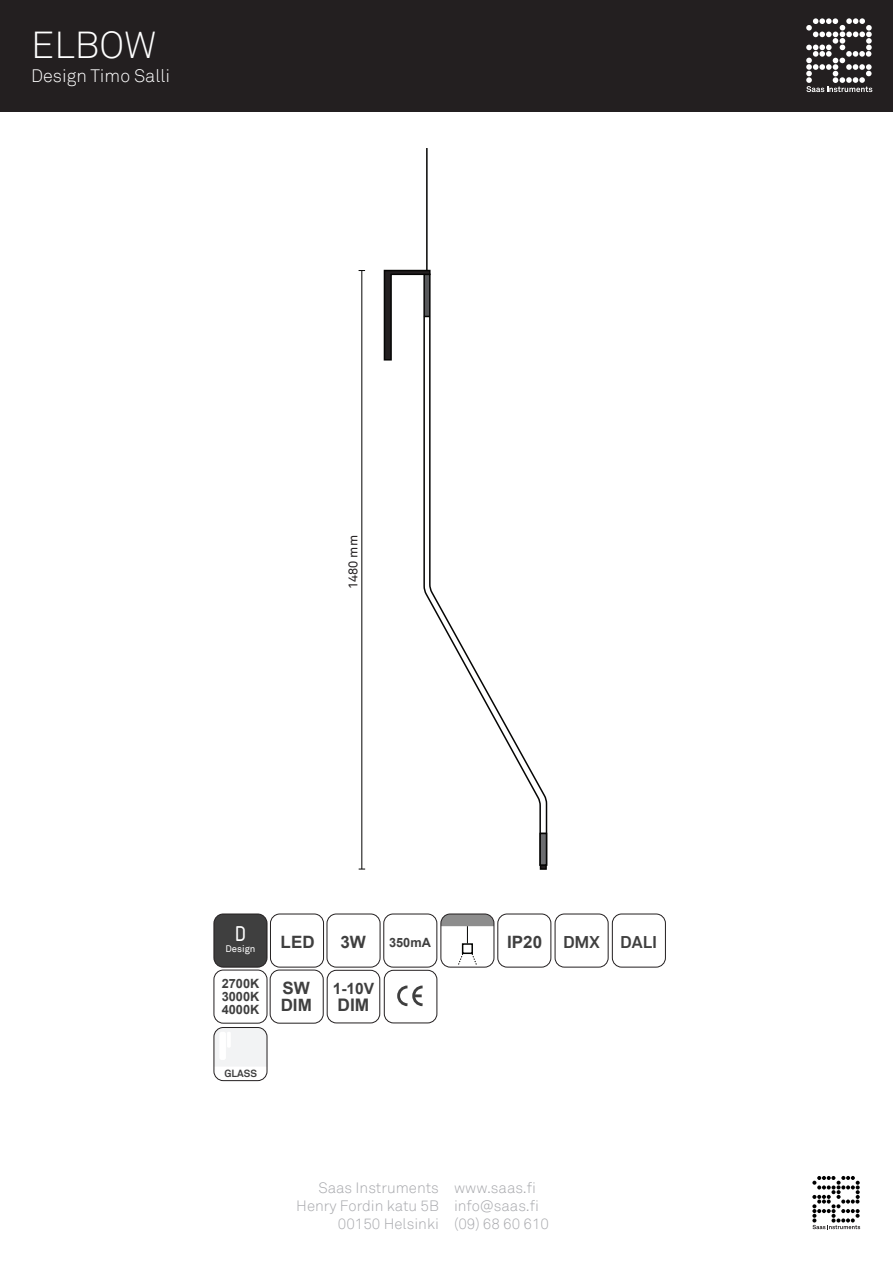
<style>
.page{position:relative;width:893px;height:1263px;background:#fff}
.page>*{position:absolute;margin:0;border:0;box-sizing:border-box;transform-origin:0 0}
.t1{font:300 37.5px "Akkurat";color:#fff}
.t2{font:condensed 21.6px "Gravur";color:#fff}
.t3{font:300 18px "Akkurat";color:#fff}
.t4{font:700 17.25px "Arial";color:#3f3f3f}
.t5{font:700 16.95px/17.4px "Arial";color:#3f3f3f}
.t6{font:700 16.95px "Akkurat";color:#3f3f3f}
.t7{font:700 15.6px "Arial";color:#3f3f3f}
.t8{font:300 15px/18px "Akkurat";color:#a8a9ad;text-align:right}
.t9{font:700 12.75px "Arial";color:#3f3f3f}
.t10{font:12.75px "Akkurat";color:#231f20}
.t11{font:700 10.35px "Akkurat";color:#3f3f3f}
.t12{font:9.6px "Akkurat";color:#fff}
</style>
<div class="page">
<svg style="left:423px;top:361px;width:125px;height:505px"></svg>
<svg style="left:383px;top:269px;width:48px;height:92px"></svg>
<hr style="left:426px;top:148px;width:2px;height:123px;background:#050504">
<svg style="left:540px;top:866px;width:7px;height:4px"></svg>
<svg style="left:539px;top:833px;width:8px;height:33px"></svg>
<hr style="left:362px;top:271px;width:1px;height:598px;background:#050504">
<svg style="left:812px;top:1176px;width:48px;height:53px"></svg>
<div style="left:0;top:0;width:893px;height:111px;background:#231f20"></div>
<svg style="left:806px;top:18px;width:66px;height:74px"></svg>
<div style="left:270px;top:914px;width:54px;height:53px;border:1px solid #231f20;border-radius:9px"></div>
<div style="left:214px;top:914px;width:53px;height:53px;background:#3f3f3f;border-radius:9px"></div>
<div style="left:214px;top:914px;width:53px;height:53px;border:1px solid #231f20;border-radius:9px"></div>
<div style="left:497px;top:914px;width:54px;height:53px;border:1px solid #231f20;border-radius:9px"></div>
<div style="left:214px;top:970px;width:53px;height:53px;border:1px solid #231f20;border-radius:9px"></div>
<div style="left:327px;top:914px;width:53px;height:53px;border:1px solid #231f20;border-radius:9px"></div>
<div style="left:383px;top:914px;width:54px;height:53px;border:1px solid #231f20;border-radius:9px"></div>
<div style="left:440px;top:914px;width:54px;height:53px;border:1px solid #231f20;border-radius:9px"></div>
<div style="left:462px;top:943px;width:11px;height:11px;background:#fff;border:2px solid #040503"></div>
<svg style="left:457px;top:953px;width:7px;height:13px"></svg>
<svg style="left:471px;top:953px;width:7px;height:13px"></svg>
<svg style="left:441px;top:914px;width:53px;height:29px"></svg>
<div style="left:270px;top:970px;width:54px;height:53px;border:1px solid #231f20;border-radius:9px"></div>
<div style="left:555px;top:914px;width:53px;height:53px;border:1px solid #231f20;border-radius:9px"></div>
<div style="left:327px;top:970px;width:53px;height:53px;border:1px solid #231f20;border-radius:9px"></div>
<div style="left:612px;top:914px;width:54px;height:53px;border:1px solid #231f20;border-radius:9px"></div>
<svg style="left:397px;top:985px;width:26px;height:22px"></svg>
<div style="left:384px;top:970px;width:53px;height:53px;border:1px solid #231f20;border-radius:9px"></div>
<div style="left:214px;top:1027px;width:53px;height:39px;background:#f2f3f4"></div>
<div style="left:214px;top:1027px;width:53px;height:54px;border:1px solid #231f20;border-radius:9px"></div>
<div style="left:219px;top:1032px;width:7px;height:28px;background:#fff;border-radius:2px"></div>
<hr style="left:227px;top:1032px;width:4px;height:16px;background:#fff">
<h1 class="t1" style="left:31px;top:23px;width:127px">ELBOW</h1>
<p class="t3" style="left:31px;top:65px;width:140px">Design Timo Salli</p>
<p class="t10" style="left:345px;top:589px;width:55px;rotate:-90deg">1480 mm</p>
<h2 class="t2" style="left:234px;top:921px;width:13px">D</h2>
<p class="t12" style="left:225px;top:943px;width:31px">Design</p>
<p class="t9" style="left:222px;top:974px;width:39px">2700K</p>
<p class="t9" style="left:222px;top:987px;width:39px">3000K</p>
<p class="t9" style="left:222px;top:1001px;width:39px">4000K</p>
<p class="t11" style="left:224px;top:1066px;width:34px">GLASS</p>
<p class="t5" style="left:281px;top:933px;width:36px">LED</p>
<p class="t5" style="left:340px;top:933px;width:27px">3W</p>
<p class="t9" style="left:389px;top:934px;width:43px">350mA</p>
<p class="t5" style="left:281px;top:979px;width:33px">SW<br>DIM</p>
<p class="t7" style="left:333px;top:977px;width:43px">1-10V</p>
<p class="t4" style="left:338px;top:993px;width:33px">DIM</p>
<p class="t5" style="left:507px;top:933px;width:36px">IP20</p>
<p class="t6" style="left:563px;top:931px;width:38px">DMX</p>
<p class="t6" style="left:620px;top:931px;width:38px">DALI</p>
<p class="t8" style="left:296px;top:1179px;width:144px">Saas Instruments<br>Henry Fordin katu 5B<br>00150 Helsinki</p>
<p class="t8" style="left:454px;top:1179px;width:97px;text-align:left">www.saas.fi info@saas.fi (09) 68 60 610</p>
</div>
